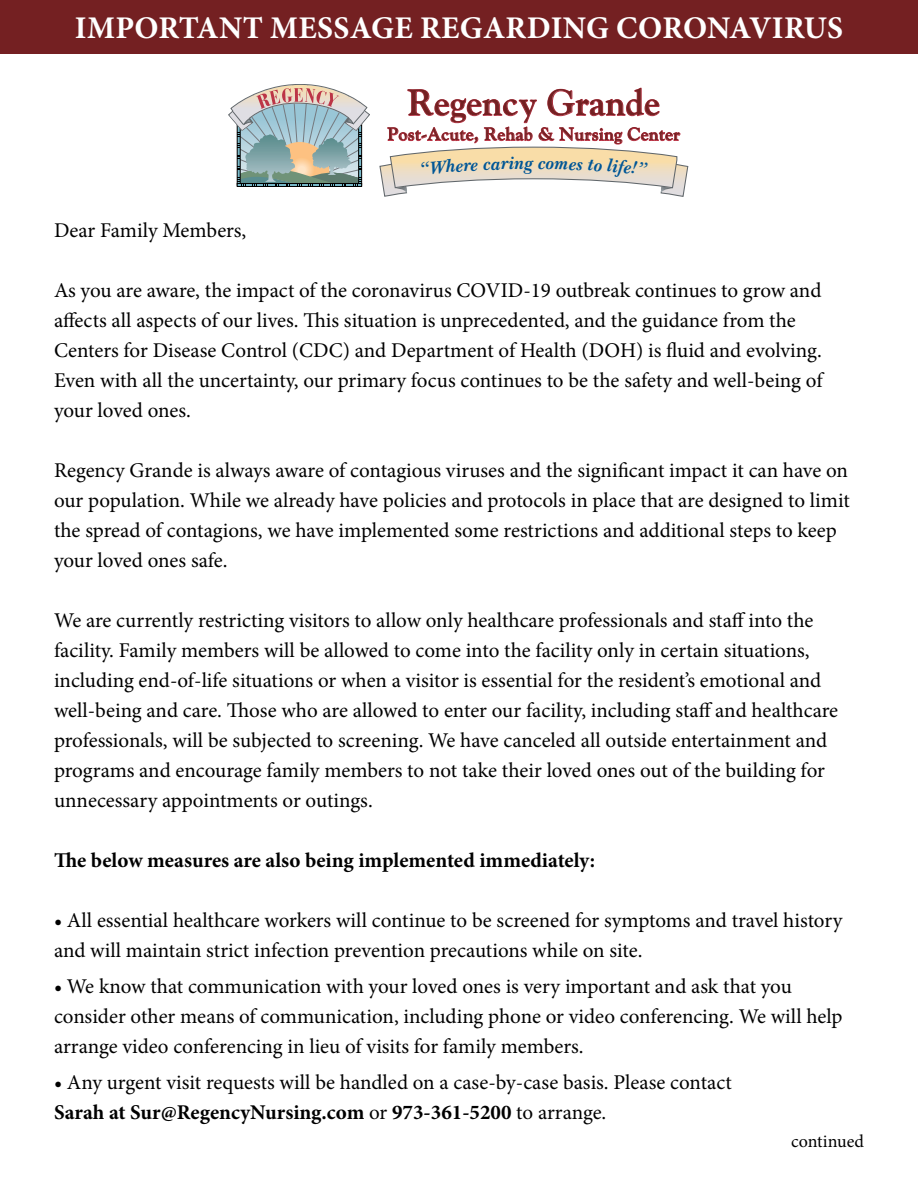
<style>
.page{position:relative;width:918px;height:1188px;background:#fff}
.page>*{position:absolute;margin:0;border:0;box-sizing:border-box;transform-origin:0 0}
.t1{font:700 36.3px "Goudy";color:#742022}
.t2{font:700 31.5px "Minion Pro";letter-spacing:.01em;color:#fff}
.t3{font:21px/30px "Minion Pro";color:#000}
.t4{font:700 21px "Minion Pro";color:#000}
.t5{font:700 18px "Goudy";letter-spacing:.01em;color:#742022}
.t6{font:18px "Minion Pro";color:#000}
.t7{font:italic 700 18px "New Baskerville IT Cby BT";color:#005696}
.s1{font-weight:700}
</style>
<div class="page">
<hr style="left:237px;top:183px;width:125px;height:4px;background:#000">
<svg style="left:228px;top:84px;width:142px;height:102px"></svg>
<img style="left:244px;top:135px;width:51px;height:47px">
<img style="left:311px;top:138px;width:40px;height:37px">
<div style="left:0;top:0;width:918px;height:54px;background:#742022"></div>
<svg style="left:379px;top:88px;width:310px;height:109px"></svg>
<h2 class="t2" style="left:75px;top:6px;width:766px">Important Message Regarding Coronavirus</h2>
<h1 class="t1" style="left:408px;top:80px;width:254px">Regency Grande</h1>
<p class="t5" style="left:388px;top:123px;width:294px">Post-Acute, Rehab &amp; Nursing Center</p>
<p class="t7" style="left:525px;top:152px;width:23px">g c</p>
<p class="t3" style="left:54px;top:216px;width:194px">Dear Family Members,</p>
<p class="t3" style="left:54px;top:276px;width:770px">As you are aware, the impact of the coronavirus COVID-19 outbreak continues to grow and affects all aspects of our lives. This situation is unprecedented, and the guidance from the Centers for Disease Control (CDC) and Department of Health (DOH) is fluid and evolving.<br>Even with all the uncertainty, our primary focus continues to be the safety and well-being of your loved ones.</p>
<p class="t3" style="left:54px;top:456px;width:797px">Regency Grande is always aware of contagious viruses and the significant impact it can have on our population. While we already have policies and protocols in place that are designed to limit the spread of contagions, we have implemented some restrictions and additional steps to keep your loved ones safe.</p>
<p class="t3" style="left:54px;top:606px;width:786px">We are currently restricting visitors to allow only healthcare professionals and staff into the facility. Family members will be allowed to come into the facility only in certain situations, including end-of-life situations or when a visitor is essential for the resident’s emotional and well-being and care. Those who are allowed to enter our facility, including staff and healthcare professionals, will be subjected to screening. We have canceled all outside entertainment and programs and encourage family members to not take their loved ones out of the building for unnecessary appointments or outings.</p>
<p class="t4" style="left:54px;top:846px;width:543px">The below measures are also being implemented immediately:</p>
<p class="t3" style="left:54px;top:906px;width:790px">• All essential healthcare workers will continue to be screened for symptoms and travel history and will maintain strict infection prevention precautions while on site.</p>
<p class="t3" style="left:54px;top:972px;width:790px">• We know that communication with your loved ones is very important and ask that you consider other means of communication, including phone or video conferencing. We will help arrange video conferencing in lieu of visits for family members.</p>
<p class="t3" style="left:54px;top:1068px;width:679px">• Any urgent visit requests will be handled on a case-by-case basis. Please contact<br><span class="s1">Sarah at Sur@RegencyNursing.com</span> or <span class="s1">973-361-5200</span> to arrange.</p>
<p class="t6" style="left:791px;top:1129px;width:74px">continued</p>
</div>
